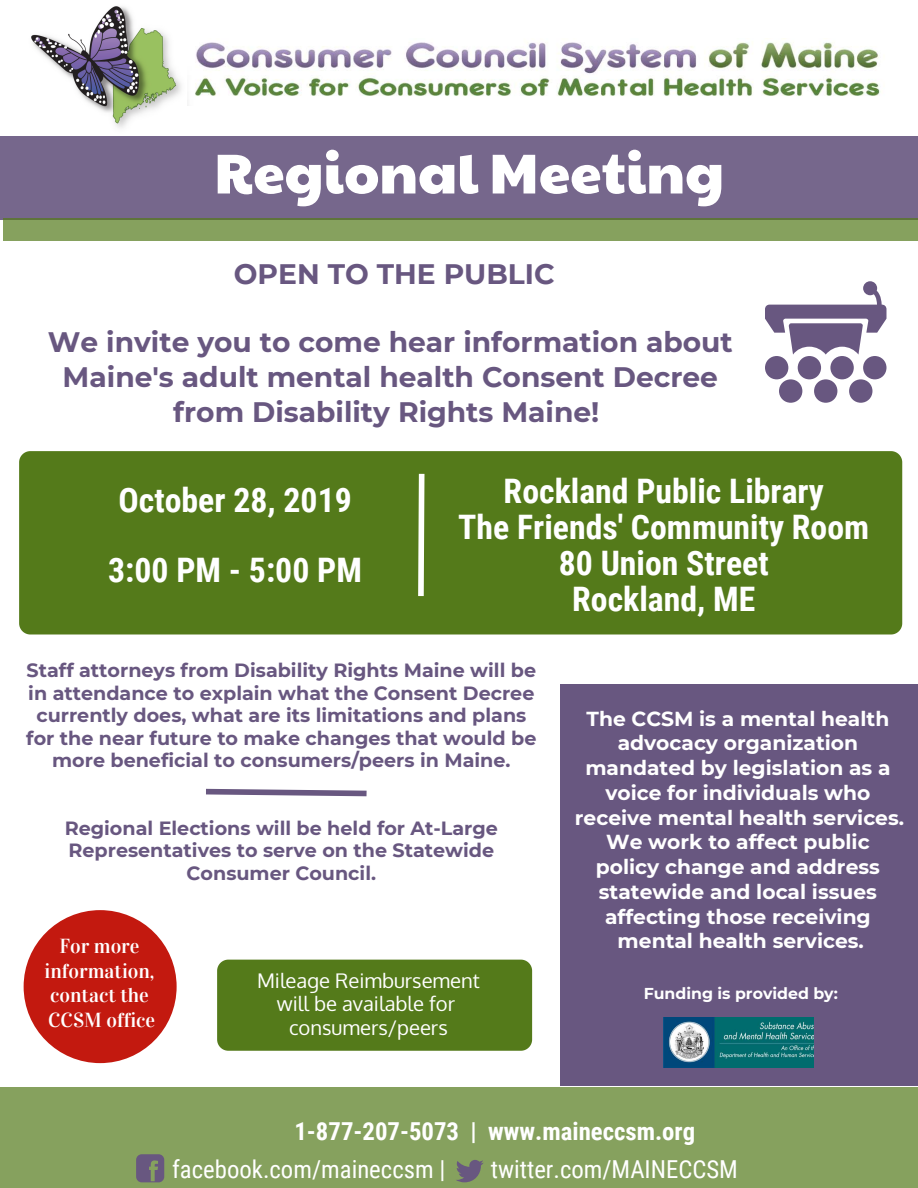
<style>
.page{position:relative;width:918px;height:1188px;background:#fff}
.page>*{position:absolute;margin:0;border:0;box-sizing:border-box;transform-origin:0 0}
.t1{font:56.25px "Paytone One";color:#fff}
.t2{font:700 33.75px/36px "Roboto Condensed";color:#fff;text-align:center}
.t3{font:700 28.2px/34.8px "Montserrat";color:#685780;text-align:center}
.t4{font:24.75px "Roboto Condensed";color:#fff}
.t5{font:700 24.75px "Roboto Condensed";color:#fff}
.t6{font:700 20.25px/24.8px "Montserrat";color:#fff;text-align:center}
.t7{font:20.25px/23.7px "Oxygen";color:#fff;text-align:center}
.t8{font:20.25px/24.8px "Vidaloka";color:#fff}
.t9{font:700 19.2px/22.5px "Montserrat";color:#685780;text-align:center}
.t10{font:700 15.75px "Montserrat";color:#fff}
</style>
<div class="page">
<img style="left:31px;top:6px;width:157px;height:122px">
<div style="left:0;top:1088px;width:918px;height:100px;background:#86a15e"></div>
<div style="left:0;top:136px;width:918px;height:83px;background:#76678c"></div>
<div style="left:3px;top:218px;width:915px;height:23px;background:#86a15e"></div>
<img style="left:195px;top:38px;width:686px;height:58px">
<div style="left:560px;top:684px;width:358px;height:402px;background:#685780"></div>
<img style="left:664px;top:1017px;width:149px;height:51px">
<div style="left:24px;top:910px;width:153px;height:153px;background:#c3190f;border-radius:50%"></div>
<div style="left:217px;top:960px;width:315px;height:91px;background:#547a1a"></div>
<svg style="left:136px;top:1154px;width:28px;height:28px"></svg>
<svg style="left:456px;top:1160px;width:28px;height:22px"></svg>
<div style="left:19px;top:451px;width:883px;height:183px;background:#547a1a"></div>
<svg style="left:206px;top:789px;width:161px;height:7px"></svg>
<svg style="left:418px;top:474px;width:6px;height:122px"></svg>
<svg style="left:765px;top:281px;width:121px;height:122px"></svg>
<h1 class="t1" style="left:214px;top:122px;width:512px">Regional Meeting</h1>
<h3 class="t3" style="left:234px;top:255px;width:322px">OPEN TO THE PUBLIC</h3>
<h3 class="t3" style="left:48px;top:323px;width:686px">We invite you to come hear information about<br>Maine's adult mental health Consent Decree from Disability Rights Maine!</h3>
<h2 class="t2" style="left:108px;top:464px;width:255px;line-height:69.8px">October 28, 2019<br>3:00 PM - 5:00 PM</h2>
<h2 class="t2" style="left:458px;top:472px;width:413px">Rockland Public Library<br>The Friends' Community Room<br>80 Union Street<br>Rockland, ME</h2>
<p class="t9" style="left:26px;top:658px;width:512px">Staff attorneys from Disability Rights Maine will be in attendance to explain what the Consent Decree currently does, what are its limitations and plans for the near future to make changes that would be more beneficial to consumers/peers in Maine.</p>
<p class="t9" style="left:65px;top:816px;width:435px">Regional Elections will be held for At-Large<br>Representatives to serve on the Statewide<br>Consumer Council.</p>
<p class="t6" style="left:575px;top:705px;width:331px">The CCSM is a mental health advocacy organization mandated by legislation as a voice for individuals who receive mental health services.<br>We work to affect public policy change and address statewide and local issues affecting those receiving</p>
<p class="t8" style="left:59px;top:934px;width:82px">For more</p>
<p class="t6" style="left:618px;top:928px;width:248px">mental health services.</p>
<p class="t8" style="left:45px;top:958px;width:112px">information, contact the<br>CCSM office</p>
<p class="t7" style="left:257px;top:969px;width:224px">Mileage Reimbursement will be available for consumers/peers</p>
<p class="t10" style="left:644px;top:982px;width:196px">Funding is provided by:</p>
<p class="t5" style="left:294px;top:1113px;width:402px">1-877-207-5073 | www.maineccsm.org</p>
<p class="t4" style="left:172px;top:1152px;width:275px">facebook.com/maineccsm |</p>
<p class="t4" style="left:491px;top:1152px;width:249px">twitter.com/MAINECCSM</p>
</div>
